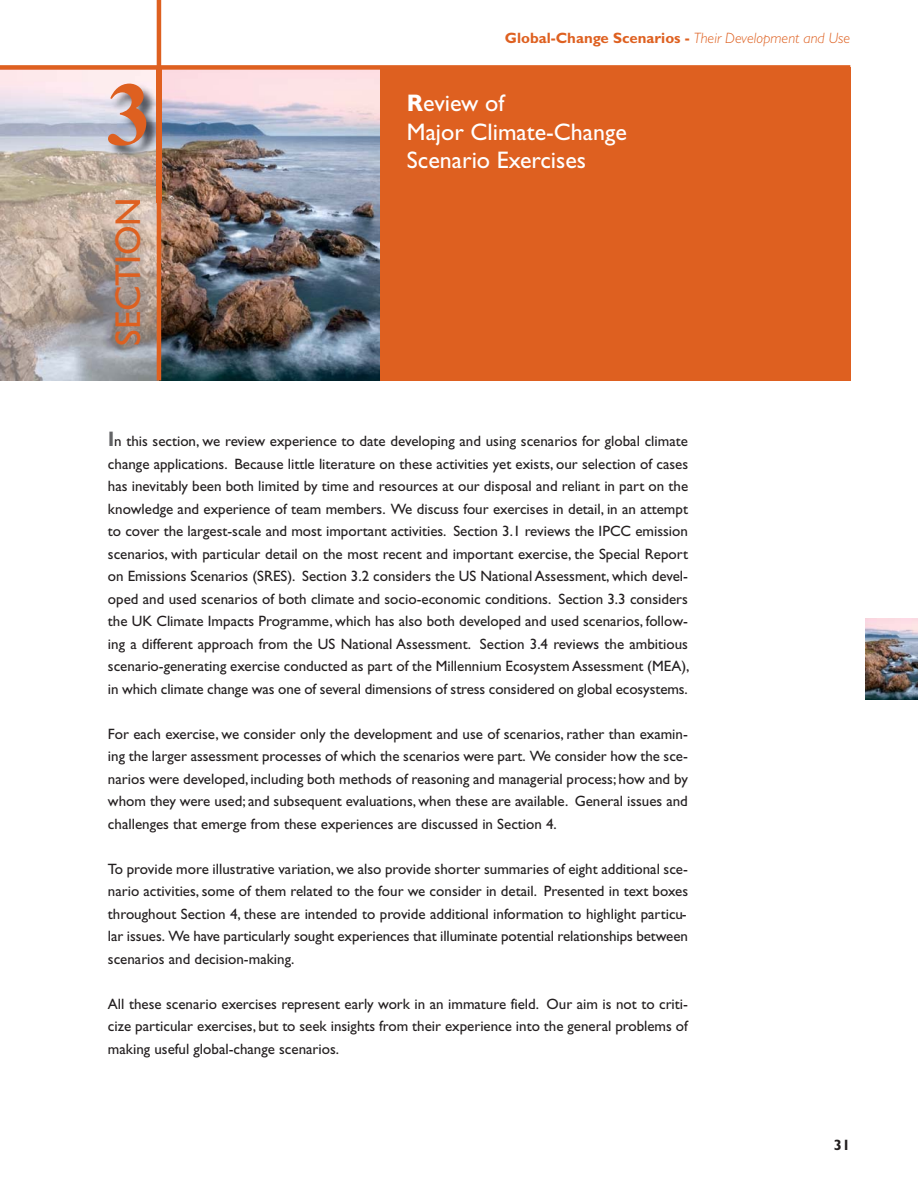
<style>
.page{position:relative;width:918px;height:1188px;background:#fff}
.page>*{position:absolute;margin:0;border:0;box-sizing:border-box;transform-origin:0 0}
.t1{font:700 90px "Times New Roman";color:#de6020}
.t2{font:36px "Gill Sans";color:#de6020}
.t3{font:24px/28.8px "Gill Sans";color:#fff}
.t4{font:15px/22.5px "Gill Sans";color:#231f20;text-align:justify}
.t5{font:700 15px "Gill Sans";color:#de6020}
.t6{font:700 15px "Gill Sans";color:#231f20}
.s1{font-weight:300;font-style:italic}
.s2{font-weight:700}
.s3{font-weight:700;font-stretch:condensed;font-size:21px;color:#636466}
</style>
<div class="page">
<img style="left:161px;top:70px;width:219px;height:311px">
<img style="left:0;top:70px;width:157px;height:311px">
<div style="left:380px;top:68px;width:470px;height:313px;background:#de6020"></div>
<hr style="left:157px;top:0;width:4px;height:381px;background:#de6020">
<img style="left:161px;top:70px;width:40px;height:133px">
<img style="left:71px;top:70px;width:86px;height:133px">
<img style="left:115px;top:200px;width:25px;height:3px">
<div style="left:0;top:65px;width:850px;height:5px;background:#de6020"></div>
<img style="left:866px;top:619px;width:52px;height:81px">
<h1 class="t1" style="left:107px;top:83px;width:46px">3</h1>
<h2 class="t2" style="left:115px;top:346px;width:150px;rotate:-90deg">SECTION</h2>
<p class="t5" style="left:505px;top:33px;width:347px">Global-Change Scenarios - <span class="s1">Their Development and Use</span></p>
<h3 class="t3" style="left:407px;top:91px;width:221px"><span class="s2">R</span>eview of<br>Major Climate-Change<br>Scenario Exercises</h3>
<p class="t4" style="left:108px;top:432px;width:583px"><span class="s3">I</span>n this section, we review experience to date developing and using scenarios for global climate change applications. Because little literature on these activities yet exists, our selection of cases has inevitably been both limited by time and resources at our disposal and reliant in part on the knowledge and experience of team members. We discuss four exercises in detail, in an attempt to cover the largest-scale and most important activities. Section 3.1 reviews the IPCC emission scenarios, with particular detail on the most recent and important exercise, the Special Report on Emissions Scenarios (SRES). Section 3.2 considers the US National Assessment, which devel&shy;oped and used scenarios of both climate and socio-economic conditions. Section 3.3 considers the UK Climate Impacts Programme, which has also both developed and used scenarios, follow&shy;ing a different approach from the US National Assessment. Section 3.4 reviews the ambitious scenario-generating exercise conducted as part of the Millennium Ecosystem Assessment (MEA), in which climate change was one of several dimensions of stress considered on global ecosystems.</p>
<p class="t4" style="left:108px;top:724px;width:582px">For each exercise, we consider only the development and use of scenarios, rather than examin&shy;ing the larger assessment processes of which the scenarios were part. We consider how the sce&shy;narios were developed, including both methods of reasoning and managerial process; how and by whom they were used; and subsequent evaluations, when these are available. General issues and challenges that emerge from these experiences are discussed in Section 4.</p>
<p class="t4" style="left:108px;top:859px;width:582px">To provide more illustrative variation, we also provide shorter summaries of eight additional sce&shy;nario activities, some of them related to the four we consider in detail. Presented in text boxes throughout Section 4, these are intended to provide additional information to highlight particu&shy;lar issues. We have particularly sought experiences that illuminate potential relationships between scenarios and decision-making.</p>
<p class="t4" style="left:108px;top:994px;width:581px">All these scenario exercises represent early work in an immature field. Our aim is not to criti&shy;cize particular exercises, but to seek insights from their experience into the general problems of making useful global-change scenarios.</p>
<p class="t6" style="left:834px;top:1140px;width:18px">31</p>
</div>
